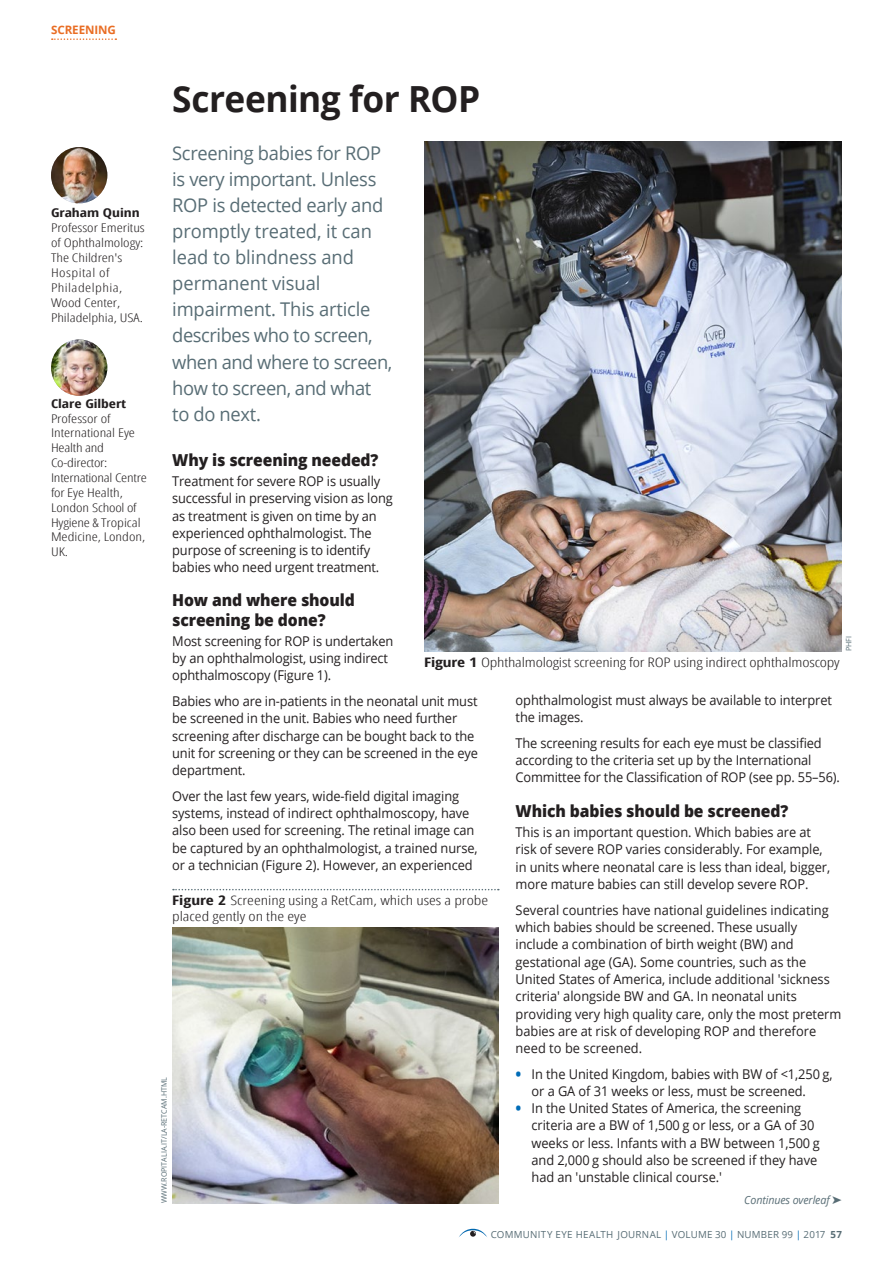
<style>
.page{position:relative;width:893px;height:1263px;background:#fff}
.page>*{position:absolute;margin:0;border:0;box-sizing:border-box;transform-origin:0 0}
.t1{font:700 36px "Open Sans";letter-spacing:-.015em;color:#231f20}
.t2{font:18.9px/26.1px "Open Sans";letter-spacing:-.015em;color:#586d75}
.t3{font:800 16.5px/19.5px "Open Sans";letter-spacing:-.005em;color:#231f20;scale:.95 1}
.t4{font:13.5px/17.2px "Open Sans";letter-spacing:-.005em;color:#231f20;scale:.95 1}
.t5{font:300 13.2px/16.2px "Open Sans Condensed";letter-spacing:-.01em;color:#231f20;scale:1.32 1}
.t6{font:300 12px/14.9px "Open Sans Condensed";color:#231f20;scale:1.3 1}
.t7{font:700 12px "Open Sans Condensed";color:#231f20;scale:1.3 1}
.t8{font:700 11.7px "Open Sans";letter-spacing:-.005em;color:#e96d24}
.t9{font:italic 11.25px "Open Sans";letter-spacing:-.01em;color:#586d75;scale:.95 1}
.t10{font:9.75px "Open Sans";letter-spacing:.025em;color:#586d75}
.t11{font:7.5px "Open Sans";color:#586d75;scale:.95 1}
.s1{font-weight:700}
.s2{font-weight:700;font-size:16.5px;color:#006cb7}
.s3{color:#006cb7}
</style>
<div class="page">
<svg style="left:459px;top:1229px;width:28px;height:8px"></svg>
<svg style="left:52px;top:38px;width:64px;height:2px"></svg>
<img style="left:51px;top:147px;width:56px;height:56px;border-radius:28px">
<img style="left:51px;top:339px;width:56px;height:57px;border-radius:28px">
<img style="left:424px;top:142px;width:418px;height:509px">
<img style="left:172px;top:928px;width:327px;height:275px">
<svg style="left:173px;top:889px;width:326px;height:1px"></svg>
<p class="t8" style="left:51px;top:22px;width:67px">SCREENING</p>
<p class="t7" style="left:51px;top:204px;width:70px">Graham Quinn</p>
<p class="t6" style="left:51px;top:220px;width:74px">Professor Emeritus of Ophthalmology:<br>The Children's<br>Hospital of<br>Philadelphia,<br>Wood Center,<br>Philadelphia, USA.</p>
<p class="t7" style="left:51px;top:395px;width:59px">Clare Gilbert</p>
<p class="t6" style="left:51px;top:410px;width:75px">Professor of<br>International Eye<br>Health and<br>Co-director:<br>International Centre for Eye Health,<br>London School of<br>Hygiene &amp; Tropical<br>Medicine, London,<br>UK.</p>
<h1 class="t1" style="left:172px;top:74px;width:309px">Screening for ROP</h1>
<p class="t2" style="left:172px;top:139px;width:222px">Screening babies for ROP is very important. Unless<br>ROP is detected early and promptly treated, it can lead to blindness and permanent visual impairment. This article describes who to screen, when and where to screen, how to screen, and what to do next.</p>
<p class="t3" style="left:172px;top:449px;width:219px">Why is screening needed?</p>
<p class="t4" style="left:172px;top:472px;width:234px">Treatment for severe ROP is usually successful in preserving vision as long as treatment is given on time by an experienced ophthalmologist. The purpose of screening is to identify babies who need urgent treatment.</p>
<p class="t3" style="left:172px;top:590px;width:194px">How and where should screening be done?</p>
<p class="t4" style="left:172px;top:632px;width:234px">Most screening for ROP is undertaken by an ophthalmologist, using indirect ophthalmoscopy (Figure 1).</p>
<p class="t4" style="left:172px;top:692px;width:323px">Babies who are in-patients in the neonatal unit must be screened in the unit. Babies who need further screening after discharge can be bought back to the unit for screening or they can be screened in the eye department.</p>
<p class="t4" style="left:172px;top:787px;width:323px">Over the last few years, wide-field digital imaging systems, instead of indirect ophthalmoscopy, have also been used for screening. The retinal image can be captured by an ophthalmologist, a trained nurse, or a technician (Figure 2). However, an experienced</p>
<p class="t11" style="left:843px;top:651px;width:18px;rotate:-90deg">PHFI</p>
<p class="t5" style="left:424px;top:653px;width:316px"><span class="s1">Figure 1</span> Ophthalmologist screening for ROP using indirect ophthalmoscopy</p>
<p class="t4" style="left:516px;top:691px;width:335px">ophthalmologist must always be available to interpret the images.</p>
<p class="t4" style="left:516px;top:734px;width:343px">The screening results for each eye must be classified according to the criteria set up by the International<br>Committee for the Classification of ROP (see pp. 55–56).</p>
<p class="t3" style="left:516px;top:800px;width:289px">Which babies should be screened?</p>
<p class="t4" style="left:516px;top:823px;width:333px">This is an important question. Which babies are at risk of severe ROP varies considerably. For example, in units where neonatal care is less than ideal, bigger, more mature babies can still develop severe ROP.</p>
<p class="t4" style="left:516px;top:901px;width:344px">Several countries have national guidelines indicating which babies should be screened. These usually include a combination of birth weight (BW) and gestational age (GA). Some countries, such as the United States of America, include additional 'sickness criteria' alongside BW and GA. In neonatal units providing very high quality care, only the most preterm babies are at risk of developing ROP and therefore need to be screened.</p>
<p class="t4" style="left:531px;top:1065px;width:319px;text-indent:-16px"><span class="s2">•</span> In the United Kingdom, babies with BW of &lt;1,250 g, or a GA of 31 weeks or less, must be screened.</p>
<p class="t4" style="left:531px;top:1099px;width:305px;text-indent:-16px"><span class="s2">•</span> In the United States of America, the screening criteria are a BW of 1,500 g or less, or a GA of 30 weeks or less. Infants with a BW between 1,500 g and 2,000 g should also be screened if they have had an 'unstable clinical course.'</p>
<p class="t5" style="left:172px;top:892px;width:241px"><span class="s1">Figure 2</span> Screening using a RetCam, which uses a probe placed gently on the eye</p>
<p class="t11" style="left:159px;top:1203px;width:135px;rotate:-90deg">WWW.ROPITALIA.IT/LA-RETCAM.HTML</p>
<p class="t9" style="left:744px;top:1192px;width:104px">Continues overleaf ➤</p>
<p class="t10" style="left:491px;top:1228px;width:353px">COMMUNITY EYE HEALTH JOURNAL <span class="s3">|</span> VOLUME 30 <span class="s3">|</span> NUMBER 99 <span class="s3">|</span> 2017 <span class="s1">57</span></p>
</div>
